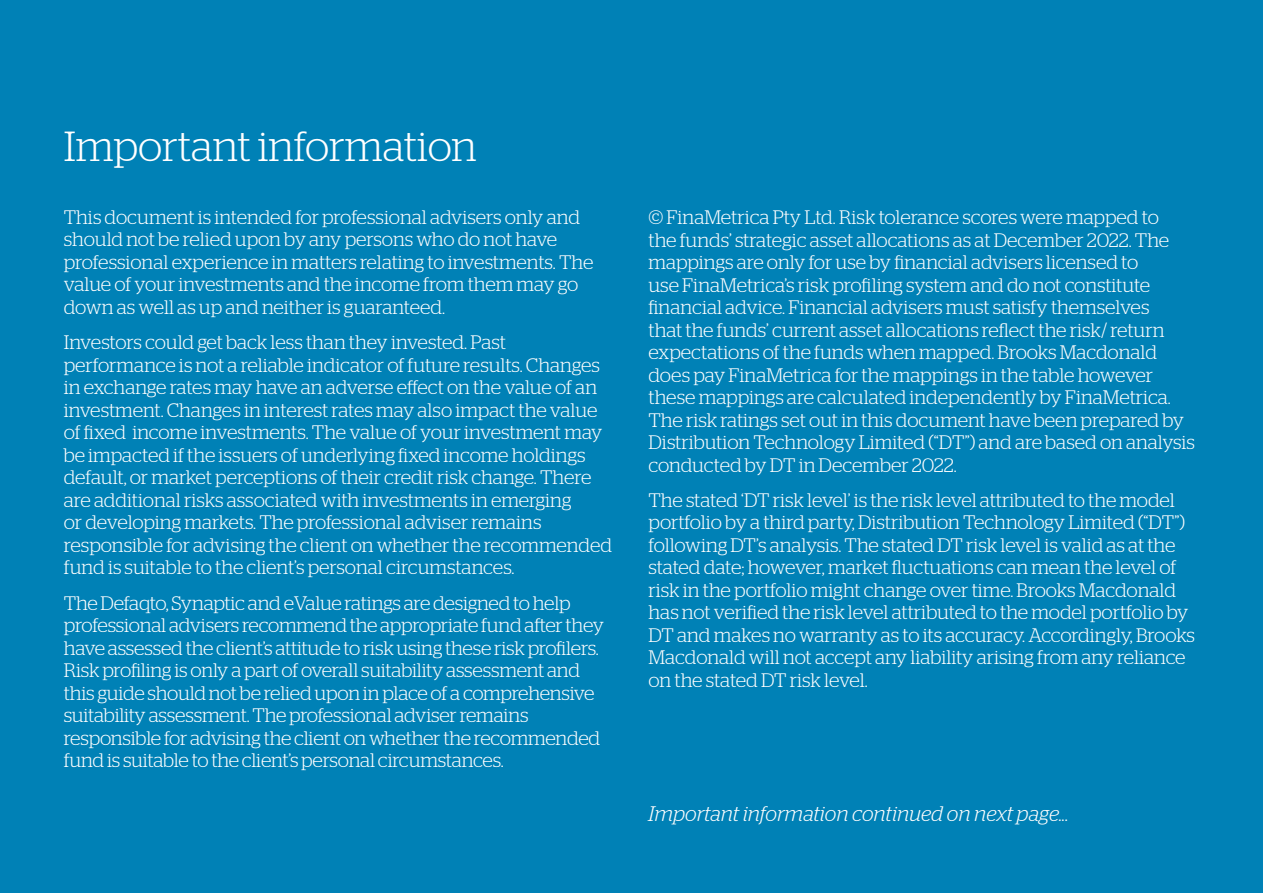
<style>
.page{position:relative;width:1263px;height:893px;background:#0081b6}
.page>*{position:absolute;margin:0;border:0;box-sizing:border-box;transform-origin:0 0}
.t1{font:300 42px "Stag";color:#fff}
.t2{font:italic 300 21px "Stag";color:#fff}
.t3{font:300 19.5px/22.5px "Stag";letter-spacing:-.01em;color:#fff}
</style>
<div class="page">
<h1 class="t1" style="left:64px;top:123px;width:415px">Important information</h1>
<p class="t3" style="left:64px;top:206px;width:531px">This document is intended for professional advisers only and should not be relied upon by any persons who do not have professional experience in matters relating to investments. The value of your investments and the income from them may go down as well as up and neither is guaranteed.</p>
<p class="t3" style="left:64px;top:331px;width:550px">Investors could get back less than they invested. Past performance is not a reliable indicator of future results. Changes in exchange rates may have an adverse effect on the value of an investment. Changes in interest rates may also impact the value of fixed income investments. The value of your investment may be impacted if the issuers of underlying fixed income holdings default, or market perceptions of their credit risk change. There are additional risks associated with investments in emerging<br>or developing markets. The professional adviser remains responsible for advising the client on whether the recommended fund is suitable to the client’s personal circumstances.</p>
<p class="t3" style="left:64px;top:591px;width:542px">The Defaqto, Synaptic and eValue ratings are designed to help professional advisers recommend the appropriate fund after they have assessed the client’s attitude to risk using these risk profilers.<br>Risk profiling is only a part of overall suitability assessment and this guide should not be relied upon in place of a comprehensive suitability assessment. The professional adviser remains responsible for advising the client on whether the recommended fund is suitable to the client’s personal circumstances.</p>
<p class="t3" style="left:648px;top:206px;width:548px">© FinaMetrica Pty Ltd. Risk tolerance scores were mapped to<br>the funds’ strategic asset allocations as at December 2022. The mappings are only for use by financial advisers licensed to<br>use FinaMetrica’s risk profiling system and do not constitute financial advice. Financial advisers must satisfy themselves<br>that the funds’ current asset allocations reflect the risk/ return expectations of the funds when mapped. Brooks Macdonald does pay FinaMetrica for the mappings in the table however these mappings are calculated independently by FinaMetrica.<br>The risk ratings set out in this document have been prepared by Distribution Technology Limited (“DT”) and are based on analysis conducted by DT in December 2022.</p>
<p class="t3" style="left:648px;top:488px;width:548px">The stated ‘DT risk level’ is the risk level attributed to the model portfolio by a third party, Distribution Technology Limited (“DT”) following DT’s analysis. The stated DT risk level is valid as at the stated date; however, market fluctuations can mean the level of risk in the portfolio might change over time. Brooks Macdonald has not verified the risk level attributed to the model portfolio by DT and makes no warranty as to its accuracy. Accordingly, Brooks Macdonald will not accept any liability arising from any reliance on the stated DT risk level.</p>
<p class="t2" style="left:648px;top:801px;width:422px">Important information continued on next page...</p>
</div>
